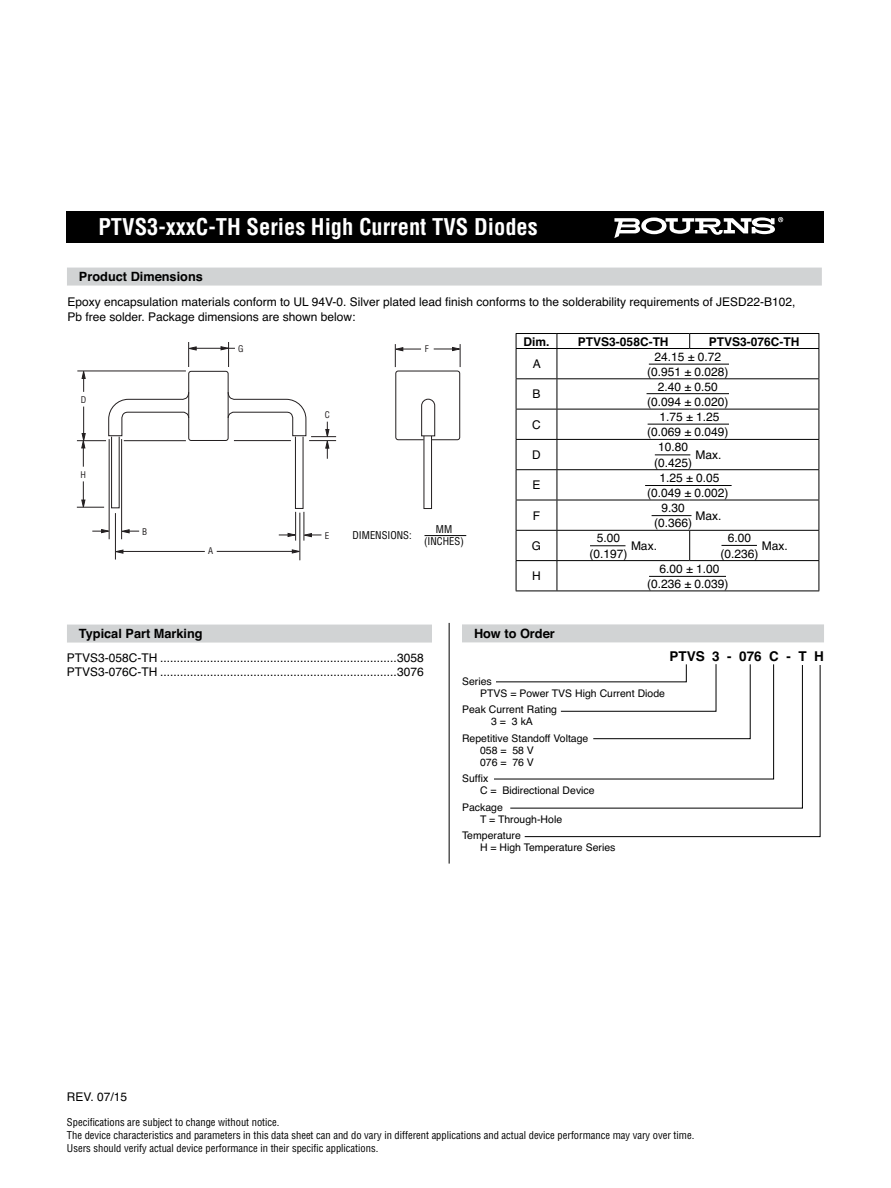
<style>
.page{position:relative;width:891px;height:1188px;background:#fff}
.page>*{position:absolute;margin:0;border:0;box-sizing:border-box;transform-origin:0 0}
.t1{font:700 condensed 22.5px "Helvetica";color:#fff}
.t2{font:700 13.5px "Helvetica";color:#000}
.t3{font:700 12.75px "Helvetica";color:#000}
.t4{font:12px/15.3px "Helvetica";color:#000;text-align:center}
.t5{font:700 12px "Helvetica";color:#000}
.t6{font:condensed 10.5px/12.8px "Helvetica";color:#000;text-align:center}
.t7{font:10.5px/12px "Helvetica";color:#000}
.t8{font:condensed 9px "Helvetica";color:#231f20}
</style>
<div class="page">
<div style="left:67px;top:268px;width:755px;height:18px;background:#d1d3d4"></div>
<div style="left:67px;top:212px;width:757px;height:31px;background:#000"></div>
<div style="left:67px;top:625px;width:365px;height:18px;background:#d1d3d4"></div>
<hr style="left:424px;top:535px;width:42px;height:1px;background:#000">
<svg style="left:614px;top:217px;width:169px;height:21px"></svg>
<div style="left:462px;top:624px;width:362px;height:18px;background:#d1d3d4"></div>
<hr style="left:449px;top:623px;width:1px;height:241px;background:#000">
<hr style="left:516px;top:333px;width:41px;height:1px;background:#000">
<hr style="left:557px;top:333px;width:133px;height:1px;background:#000">
<hr style="left:690px;top:333px;width:129px;height:1px;background:#000">
<svg style="left:689px;top:334px;width:1px;height:14px"></svg>
<hr style="left:516px;top:348px;width:41px;height:1px;background:#000">
<svg style="left:516px;top:334px;width:1px;height:44px"></svg>
<hr style="left:557px;top:348px;width:133px;height:1px;background:#000">
<svg style="left:557px;top:334px;width:1px;height:44px"></svg>
<hr style="left:690px;top:348px;width:129px;height:1px;background:#000">
<svg style="left:819px;top:334px;width:1px;height:44px"></svg>
<hr style="left:516px;top:378px;width:41px;height:1px;background:#000">
<hr style="left:516px;top:379px;width:1px;height:30px;background:#000">
<hr style="left:557px;top:379px;width:1px;height:30px;background:#000">
<hr style="left:819px;top:379px;width:1px;height:30px;background:#000">
<hr style="left:516px;top:409px;width:41px;height:1px;background:#000">
<hr style="left:516px;top:409px;width:1px;height:30px;background:#000">
<hr style="left:557px;top:409px;width:133px;height:1px;background:#000">
<hr style="left:557px;top:409px;width:1px;height:30px;background:#000">
<hr style="left:690px;top:409px;width:129px;height:1px;background:#000">
<hr style="left:819px;top:409px;width:1px;height:30px;background:#000">
<hr style="left:516px;top:439px;width:41px;height:1px;background:#000">
<svg style="left:516px;top:440px;width:1px;height:29px"></svg>
<svg style="left:557px;top:440px;width:1px;height:29px"></svg>
<svg style="left:819px;top:440px;width:1px;height:29px"></svg>
<hr style="left:516px;top:469px;width:41px;height:1px;background:#000">
<hr style="left:516px;top:470px;width:1px;height:30px;background:#000">
<hr style="left:557px;top:469px;width:133px;height:1px;background:#000">
<hr style="left:557px;top:470px;width:1px;height:30px;background:#000">
<hr style="left:690px;top:469px;width:129px;height:1px;background:#000">
<hr style="left:819px;top:470px;width:1px;height:30px;background:#000">
<hr style="left:516px;top:500px;width:41px;height:1px;background:#000">
<hr style="left:516px;top:500px;width:1px;height:30px;background:#000">
<hr style="left:557px;top:500px;width:133px;height:1px;background:#000">
<hr style="left:557px;top:500px;width:1px;height:30px;background:#000">
<hr style="left:690px;top:500px;width:129px;height:1px;background:#000">
<hr style="left:819px;top:500px;width:1px;height:30px;background:#000">
<hr style="left:557px;top:530px;width:133px;height:1px;background:#000">
<svg style="left:557px;top:531px;width:1px;height:29px"></svg>
<hr style="left:690px;top:530px;width:129px;height:1px;background:#000">
<svg style="left:689px;top:531px;width:1px;height:29px"></svg>
<svg style="left:819px;top:531px;width:1px;height:29px"></svg>
<hr style="left:557px;top:560px;width:133px;height:1px;background:#000">
<hr style="left:557px;top:561px;width:1px;height:30px;background:#000">
<hr style="left:690px;top:560px;width:129px;height:1px;background:#000">
<hr style="left:819px;top:561px;width:1px;height:30px;background:#000">
<hr style="left:557px;top:591px;width:262px;height:1px;background:#000">
<hr style="left:557px;top:378px;width:262px;height:1px;background:#000">
<hr style="left:557px;top:439px;width:262px;height:1px;background:#000">
<hr style="left:516px;top:530px;width:41px;height:1px;background:#000">
<svg style="left:516px;top:531px;width:1px;height:29px"></svg>
<hr style="left:516px;top:560px;width:41px;height:1px;background:#000">
<hr style="left:516px;top:561px;width:1px;height:30px;background:#000">
<hr style="left:516px;top:591px;width:41px;height:1px;background:#000">
<hr style="left:649px;top:364px;width:80px;height:1px;background:#000">
<hr style="left:655px;top:454px;width:35px;height:1px;background:#000">
<hr style="left:645px;top:485px;width:87px;height:1px;background:#000">
<hr style="left:652px;top:515px;width:40px;height:1px;background:#000">
<hr style="left:590px;top:545px;width:36px;height:1px;background:#000">
<hr style="left:647px;top:393px;width:82px;height:1px;background:#000">
<hr style="left:648px;top:424px;width:81px;height:1px;background:#000">
<hr style="left:649px;top:576px;width:77px;height:1px;background:#000">
<hr style="left:722px;top:545px;width:35px;height:1px;background:#000">
<svg style="left:524px;top:664px;width:297px;height:173px"></svg>
<div style="left:424px;top:436px;width:8px;height:73px;border:1px solid #231f20"></div>
<svg style="left:421px;top:398px;width:14px;height:39px"></svg>
<svg style="left:77px;top:481px;width:27px;height:27px"></svg>
<svg style="left:221px;top:342px;width:9px;height:25px"></svg>
<hr style="left:195px;top:348px;width:40px;height:1px;background:#231f20">
<hr style="left:300px;top:513px;width:1px;height:47px;background:#231f20">
<svg style="left:114px;top:550px;width:9px;height:4px"></svg>
<svg style="left:292px;top:549px;width:9px;height:4px"></svg>
<hr style="left:122px;top:551px;width:83px;height:1px;background:#231f20">
<hr style="left:217px;top:551px;width:78px;height:1px;background:#231f20">
<hr style="left:115px;top:513px;width:1px;height:47px;background:#231f20">
<svg style="left:434px;top:344px;width:27px;height:23px"></svg>
<svg style="left:394px;top:344px;width:27px;height:23px"></svg>
<svg style="left:303px;top:512px;width:18px;height:29px"></svg>
<svg style="left:279px;top:512px;width:18px;height:29px"></svg>
<hr style="left:109px;top:439px;width:1px;height:100px;background:#231f20">
<svg style="left:122px;top:529px;width:17px;height:4px"></svg>
<hr style="left:121px;top:439px;width:1px;height:100px;background:#231f20">
<svg style="left:92px;top:529px;width:18px;height:4px"></svg>
<div style="left:395px;top:371px;width:65px;height:69px;border:1px solid #231f20;border-radius:2px"></div>
<div style="left:188px;top:371px;width:41px;height:70px;border:1px solid #231f20;border-radius:2px"></div>
<div style="left:111px;top:436px;width:9px;height:72px;border:1px solid #231f20"></div>
<svg style="left:77px;top:342px;width:120px;height:125px"></svg>
<div style="left:295px;top:436px;width:8px;height:73px;border:1px solid #231f20"></div>
<svg style="left:227px;top:391px;width:109px;height:68px"></svg>
<hr style="left:234px;top:440px;width:57px;height:1px;background:#231f20">
<h1 class="t1" style="left:98px;top:218px;width:441px">PTVS3-xxxC-TH Series High Current TVS Diodes</h1>
<p class="t3" style="left:79px;top:272px;width:125px">Product Dimensions</p>
<p class="t4" style="left:68px;top:296px;width:729px;line-height:14.4px;text-align:left">Epoxy encapsulation materials conform to UL 94V-0. Silver plated lead finish conforms to the solderability requirements of JESD22-B102,<br>Pb free solder. Package dimensions are shown below:</p>
<p class="t8" style="left:81px;top:396px;width:7px">D</p>
<p class="t8" style="left:81px;top:471px;width:7px">H</p>
<p class="t8" style="left:142px;top:528px;width:7px">B</p>
<p class="t8" style="left:238px;top:345px;width:7px">G</p>
<p class="t8" style="left:208px;top:547px;width:7px">A</p>
<p class="t8" style="left:325px;top:411px;width:7px">C</p>
<p class="t8" style="left:425px;top:345px;width:6px">F</p>
<p class="t8" style="left:325px;top:532px;width:6px">E</p>
<p class="t6" style="left:352px;top:529px;width:61px">DIMENSIONS:</p>
<p class="t6" style="left:424px;top:524px;width:41px">MM (INCHES)</p>
<p class="t5" style="left:524px;top:337px;width:28px">Dim.</p>
<p class="t5" style="left:578px;top:337px;width:92px">PTVS3-058C-TH</p>
<p class="t5" style="left:709px;top:337px;width:92px">PTVS3-076C-TH</p>
<p class="t4" style="left:533px;top:357px;width:10px">A</p>
<p class="t4" style="left:647px;top:350px;width:83px">24.15 ± 0.72 (0.951 ± 0.028)</p>
<p class="t4" style="left:533px;top:388px;width:10px">B</p>
<p class="t4" style="left:647px;top:380px;width:83px">2.40 ± 0.50 (0.094 ± 0.020)</p>
<p class="t4" style="left:532px;top:418px;width:10px">C</p>
<p class="t4" style="left:647px;top:410px;width:83px">1.75 ± 1.25 (0.069 ± 0.049)</p>
<p class="t4" style="left:532px;top:448px;width:10px">D</p>
<p class="t4" style="left:654px;top:441px;width:40px">10.80 (0.425)</p>
<p class="t4" style="left:696px;top:448px;width:28px">Max.</p>
<p class="t4" style="left:533px;top:479px;width:10px">E</p>
<p class="t4" style="left:647px;top:471px;width:83px">1.25 ± 0.05 (0.049 ± 0.002)</p>
<p class="t4" style="left:533px;top:509px;width:9px">F</p>
<p class="t4" style="left:654px;top:501px;width:40px">9.30 (0.366)</p>
<p class="t4" style="left:696px;top:509px;width:28px">Max.</p>
<p class="t4" style="left:532px;top:539px;width:11px">G</p>
<p class="t4" style="left:590px;top:532px;width:40px">5.00 (0.197)</p>
<p class="t4" style="left:631px;top:539px;width:28px">Max.</p>
<p class="t4" style="left:721px;top:532px;width:40px">6.00 (0.236)</p>
<p class="t4" style="left:762px;top:539px;width:28px">Max.</p>
<p class="t4" style="left:532px;top:570px;width:10px">H</p>
<p class="t4" style="left:647px;top:562px;width:83px">6.00 ± 1.00 (0.236 ± 0.039)</p>
<p class="t3" style="left:79px;top:629px;width:125px">Typical Part Marking</p>
<p class="t4" style="left:67px;top:651px;width:358px;line-height:14.4px;text-align:left">PTVS3-058C-TH .......................................................................3058<br>PTVS3-076C-TH .......................................................................3076</p>
<p class="t3" style="left:474px;top:629px;width:82px">How to Order</p>
<p class="t2" style="left:670px;top:651px;width:156px">PTVS 3 - 076 C - T H</p>
<p class="t7" style="left:480px;top:676px;width:187px;text-indent:-18px">Series<br>PTVS = Power TVS High Current Diode</p>
<p class="t7" style="left:462px;top:705px;width:97px;text-align:center">Peak Current Rating<br>3 = 3 kA</p>
<p class="t7" style="left:480px;top:733px;width:110px;text-indent:-18px">Repetitive Standoff Voltage<br>058 = 58 V<br>076 = 76 V</p>
<p class="t7" style="left:480px;top:774px;width:116px;text-indent:-18px">Suffix<br>C = Bidirectional Device</p>
<p class="t7" style="left:480px;top:802px;width:84px;text-indent:-18px">Package<br>T = Through-Hole</p>
<p class="t7" style="left:480px;top:831px;width:137px;text-indent:-18px">Temperature<br>H = High Temperature Series</p>
<p class="t4" style="left:67px;top:1090px;width:62px">REV. 07/15</p>
<p class="t6" style="left:67px;top:1117px;width:629px;text-align:left">Specifications are subject to change without notice.<br>The device characteristics and parameters in this data sheet can and do vary in different applications and actual device performance may vary over time.<br>Users should verify actual device performance in their specific applications.</p>
</div>
